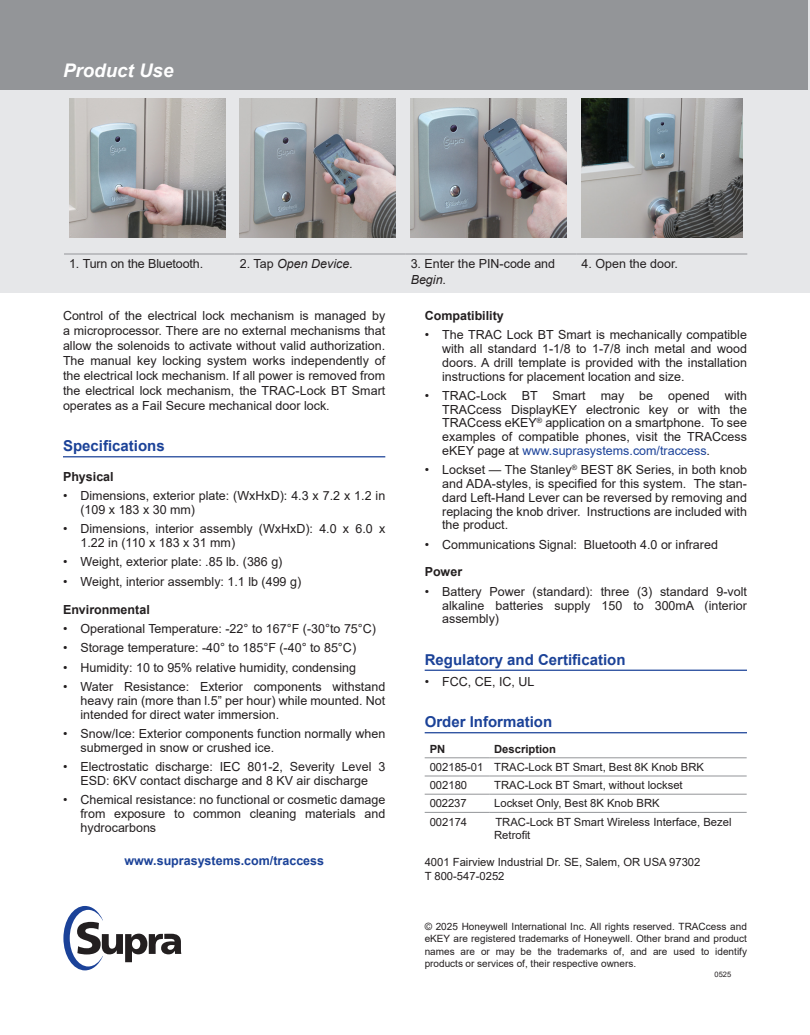
<style>
.page{position:relative;width:810px;height:1035px;background:#fff}
.page>*{position:absolute;margin:0;border:0;box-sizing:border-box;transform-origin:0 0}
.Product_Use{font:italic 700 18.75px "Arial";color:#fff}
.Subhead_Underlined{font:700 15px "Arial";color:#1b4298}
.Indented_Body{font:12.5px/13.8px "Arial";color:#231f20;text-align:justify}
.blue_bullet_heads{font:12.5px/16.2px "Arial";color:#231f20}
.Subhead{font:700 12.5px "Arial";color:#231f20}
.white_bullets{font:700 12.5px "Arial";color:#1b4298}
.blue_bullet_heads-2{font:italic 12.5px "Arial";color:#231f20}
.black_bullets{font:11.25px/13.8px "Arial";color:#231f20}
.Indented_Body-2{font:700 11.25px "Arial";color:#231f20}
.t1{font:10px/12.5px "Arial";color:#231f20;text-align:justify}
.t2{font:7.5px "Arial";color:#231f20}
.s1{font-style:normal}
.s2{font-style:italic}
.s3{color:#1b4299}
</style>
<div class="page">
<hr style="left:63px;top:456px;width:322px;height:1px;background:#1b4298">
<hr style="left:425px;top:670px;width:322px;height:1px;background:#1b4298">
<hr style="left:425px;top:732px;width:322px;height:1px;background:#1b4298">
<hr style="left:425px;top:758px;width:64px;height:1px;background:#939598">
<hr style="left:489px;top:758px;width:258px;height:1px;background:#939598">
<hr style="left:425px;top:776px;width:64px;height:1px;background:#939598">
<hr style="left:489px;top:776px;width:258px;height:1px;background:#939598">
<hr style="left:425px;top:794px;width:64px;height:1px;background:#939598">
<hr style="left:489px;top:794px;width:258px;height:1px;background:#939598">
<hr style="left:425px;top:812px;width:64px;height:1px;background:#939598">
<hr style="left:489px;top:812px;width:258px;height:1px;background:#939598">
<svg style="left:63px;top:906px;width:118px;height:64px"></svg>
<div style="left:0;top:0;width:810px;height:292px;background:#e6e7e9"></div>
<div style="left:0;top:0;width:807px;height:90px;background:#939598"></div>
<hr style="left:64px;top:254px;width:171px;height:1px;background:#939598">
<hr style="left:235px;top:254px;width:171px;height:1px;background:#939598">
<hr style="left:406px;top:254px;width:170px;height:1px;background:#939598">
<hr style="left:576px;top:254px;width:171px;height:1px;background:#939598">
<img style="left:69px;top:99px;width:156px;height:139px">
<img style="left:240px;top:99px;width:155px;height:139px">
<img style="left:411px;top:99px;width:156px;height:139px">
<img style="left:581px;top:99px;width:161px;height:139px">
<p class="Product_Use" style="left:63px;top:58px;width:112px">Product Use</p>
<p class="blue_bullet_heads" style="left:69px;top:256px;width:136px">1. Turn on the Bluetooth.</p>
<p class="blue_bullet_heads-2" style="left:240px;top:256px;width:115px"><span class="s1">2. Tap</span> Open Device.</p>
<p class="blue_bullet_heads" style="left:411px;top:256px;width:146px">3. Enter the PIN-code and<br><span class="s2">Begin</span>.</p>
<p class="blue_bullet_heads" style="left:581px;top:256px;width:98px">4. Open the door.</p>
<p class="Indented_Body" style="left:63px;top:308px;width:324px;line-height:15px">Control of the electrical lock mechanism is managed by a microprocessor. There are no external mechanisms that allow the solenoids to activate without valid authorization.<br>The manual key locking system works independently of the electrical lock mechanism. If all power is removed from the electrical lock mechanism, the TRAC-Lock BT Smart operates as a Fail Secure mechanical door lock.</p>
<p class="Subhead_Underlined" style="left:63px;top:435px;width:103px">Specifications</p>
<p class="Subhead" style="left:63px;top:468px;width:52px">Physical</p>
<p class="Indented_Body" style="left:81px;top:489px;width:306px;text-indent:-18px">• Dimensions, exterior plate: (WxHxD): 4.3 x 7.2 x 1.2 in (109 x 183 x 30 mm)</p>
<p class="Indented_Body" style="left:81px;top:522px;width:306px;text-indent:-18px">• Dimensions, interior assembly (WxHxD): 4.0 x 6.0 x<br>1.22 in (110 x 183 x 31 mm)</p>
<p class="Indented_Body" style="left:63px;top:555px;width:221px">• Weight, exterior plate: .85 lb. (386 g)</p>
<p class="Indented_Body" style="left:63px;top:575px;width:240px">• Weight, interior assembly: 1.1 lb (499 g)</p>
<p class="Subhead" style="left:63px;top:600px;width:88px">Environmental</p>
<p class="Indented_Body" style="left:63px;top:622px;width:315px">• Operational Temperature: -22° to 167°F (-30°to 75°C)</p>
<p class="Indented_Body" style="left:63px;top:641px;width:295px">• Storage temperature: -40° to 185°F (-40° to 85°C)</p>
<p class="Indented_Body" style="left:63px;top:660px;width:295px">• Humidity: 10 to 95% relative humidity, condensing</p>
<p class="Indented_Body" style="left:81px;top:680px;width:306px;text-indent:-18px">• Water Resistance: Exterior components withstand heavy rain (more than l.5” per hour) while mounted. Not intended for direct water immersion.</p>
<p class="Indented_Body" style="left:81px;top:727px;width:306px;text-indent:-18px">• Snow/Ice: Exterior components function normally when submerged in snow or crushed ice.</p>
<p class="Indented_Body" style="left:63px;top:760px;width:324px;text-align:center">• Electrostatic discharge: IEC 801-2, Severity Level 3<br>ESD: 6KV contact discharge and 8 KV air discharge</p>
<p class="Indented_Body" style="left:81px;top:793px;width:306px;text-indent:-18px">• Chemical resistance: no functional or cosmetic damage from exposure to common cleaning materials and hydrocarbons</p>
<p class="white_bullets" style="left:125px;top:851px;width:201px">www.suprasystems.com/traccess</p>
<p class="Subhead" style="left:425px;top:307px;width:81px">Compatibility</p>
<p class="Indented_Body" style="left:442px;top:328px;width:306px;text-indent:-18px">• The TRAC Lock BT Smart is mechanically compatible with all standard 1-1/8 to 1-7/8 inch metal and wood doors. A drill template is provided with the installation instructions for placement location and size.</p>
<p class="Indented_Body" style="left:442px;top:389px;width:306px;text-indent:-18px">• TRAC-Lock BT Smart may be opened with TRACcess DisplayKEY electronic key or with the TRACcess eKEY<sup>®</sup> application on a smartphone. To see examples of compatible phones, visit the TRACcess eKEY page at <span class="s3">www.suprasystems.com/traccess</span>.</p>
<p class="Indented_Body" style="left:442px;top:463px;width:306px;text-indent:-17px">• Lockset — The Stanley<sup>®</sup> BEST 8K Series, in both knob and ADA-styles, is specified for this system. The stan&shy;dard Left-Hand Lever can be reversed by removing and replacing the knob driver. Instructions are included with the product.</p>
<p class="Indented_Body" style="left:425px;top:537px;width:295px">• Communications Signal: Bluetooth 4.0 or infrared</p>
<p class="Subhead" style="left:425px;top:563px;width:39px">Power</p>
<p class="Indented_Body" style="left:442px;top:585px;width:306px;text-indent:-18px">• Battery Power (standard): three (3) standard 9-volt alkaline batteries supply 150 to 300mA (interior assembly)</p>
<p class="Subhead_Underlined" style="left:425px;top:649px;width:202px">Regulatory and Certification</p>
<p class="Indented_Body" style="left:425px;top:675px;width:111px">• FCC, CE, IC, UL</p>
<p class="Subhead_Underlined" style="left:425px;top:711px;width:129px">Order Information</p>
<p class="Indented_Body-2" style="left:430px;top:741px;width:17px">PN</p>
<p class="Indented_Body-2" style="left:494px;top:741px;width:63px">Description</p>
<p class="black_bullets" style="left:430px;top:760px;width:55px">002185-01</p>
<p class="black_bullets" style="left:494px;top:760px;width:211px">TRAC-Lock BT Smart, Best 8K Knob BRK</p>
<p class="black_bullets" style="left:430px;top:778px;width:39px">002180</p>
<p class="black_bullets" style="left:494px;top:778px;width:190px">TRAC-Lock BT Smart, without lockset</p>
<p class="black_bullets" style="left:430px;top:796px;width:38px">002237</p>
<p class="black_bullets" style="left:494px;top:796px;width:167px">Lockset Only, Best 8K Knob BRK</p>
<p class="black_bullets" style="left:430px;top:815px;width:39px">002174</p>
<p class="black_bullets" style="left:494px;top:815px;width:239px">TRAC-Lock BT Smart Wireless Interface, Bezel<br>Retrofit</p>
<p class="black_bullets" style="left:425px;top:855px;width:277px">4001 Fairview Industrial Dr. SE, Salem, OR USA 97302<br>T 800-547-0252</p>
<p class="t1" style="left:425px;top:920px;width:324px">© 2025 Honeywell International Inc. All rights reserved. TRACcess and eKEY are registered trademarks of Honeywell. Other brand and product names are or may be the trademarks of, and are used to identify products or services of, their respective owners.</p>
<p class="t2" style="left:715px;top:970px;width:18px">0525</p>
</div>
